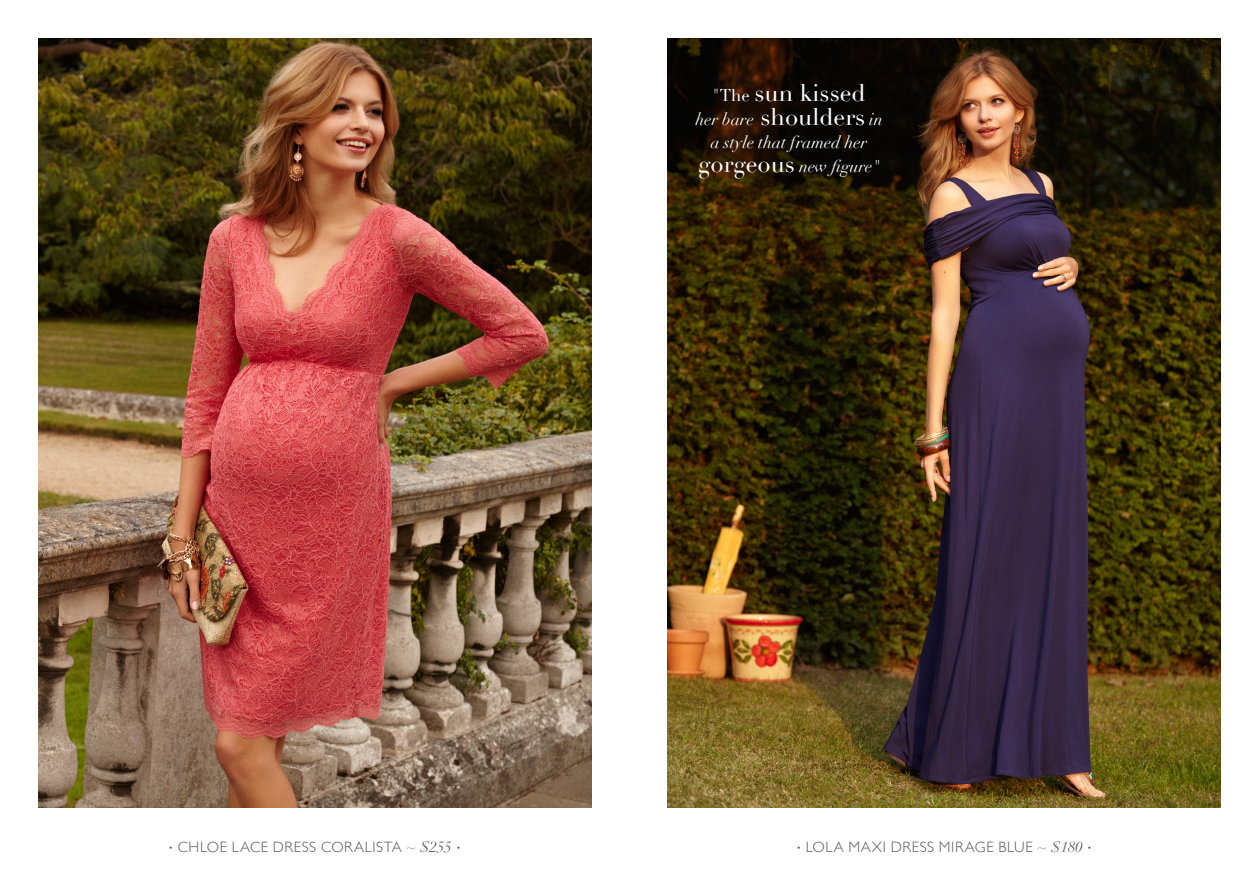
<style>
.page{position:relative;width:1259px;height:893px;background:#fff}
.page>*{position:absolute;margin:0;border:0;box-sizing:border-box;transform-origin:0 0}
.t1{font:23.7px "Didot";color:#fff}
.t2{font:italic 16.8px/23.7px "Didot";color:#fff;text-align:center}
.t3{font:300 15px "Gill Sans";letter-spacing:.04em;color:#58595b}
.s1{font-size:16.8px}
.s2{font-style:normal;font-size:23.7px}
.s3{font-family:"Didot";font-weight:700}
.s4{font-family:"Didot";font-weight:400;font-style:italic}
</style>
<div class="page">
<img style="left:668px;top:38px;width:552px;height:770px">
<img style="left:38px;top:38px;width:553px;height:770px">
<h1 class="t1" style="left:712px;top:79px;width:155px"><span class="s1">"The</span> sun kissed</h1>
<p class="t2" style="left:695px;top:107px;width:189px">her bare <span class="s2">shoulders</span> in a style that framed her <span class="s2">gorgeous</span> new figure"</p>
<p class="t3" style="left:169px;top:835px;width:293px"><span class="s3">·</span> CHLOE LACE DRESS CORALISTA <span class="s3">~</span> <span class="s4">$255</span> <span class="s3">·</span></p>
<p class="t3" style="left:797px;top:835px;width:296px"><span class="s3">·</span> LOLA MAXI DRESS MIRAGE BLUE <span class="s3">~</span> <span class="s4">$180</span> <span class="s3">·</span></p>
</div>
